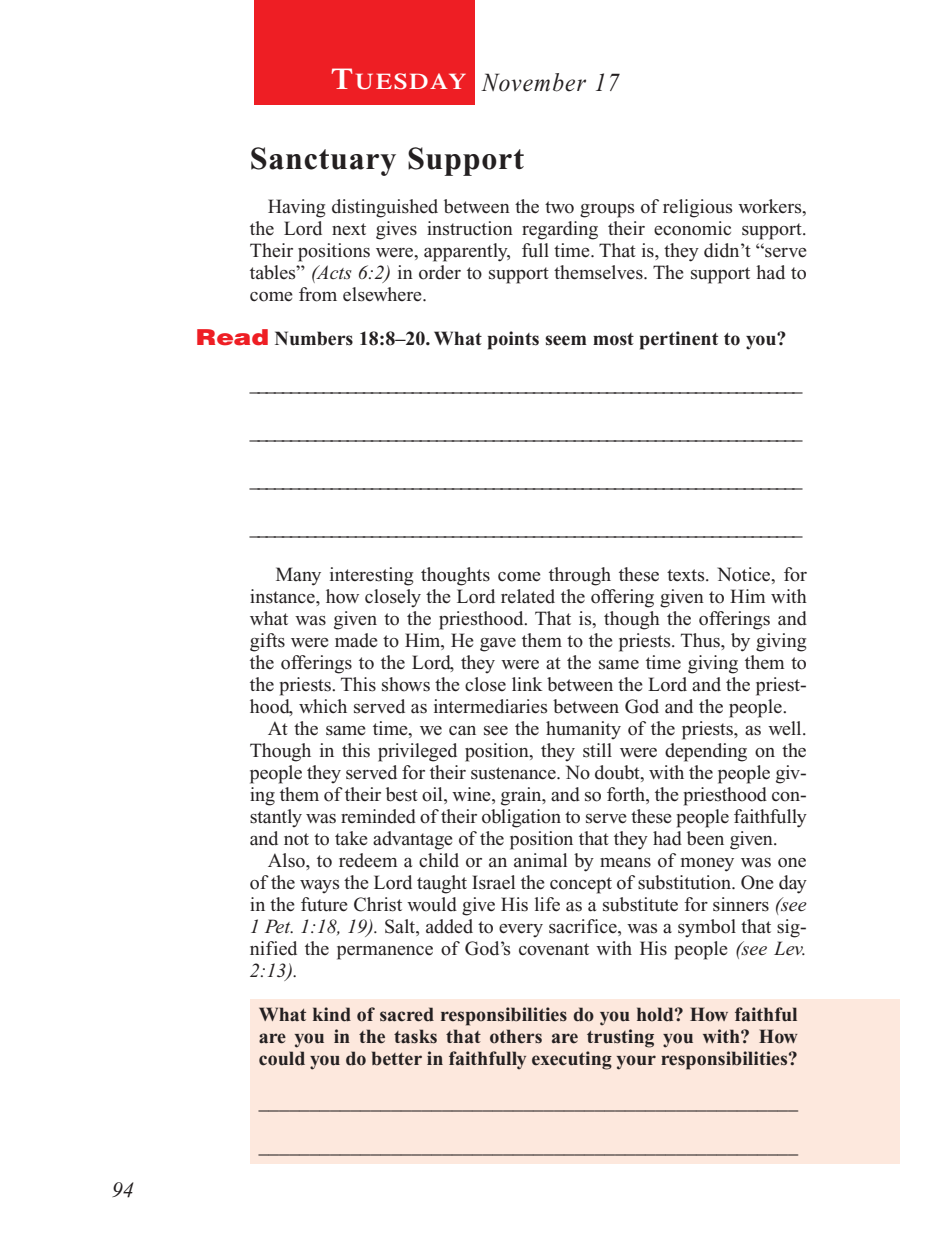
<style>
.page{position:relative;width:936px;height:1260px;background:#fff}
.page>*{position:absolute;margin:0;border:0;box-sizing:border-box;transform-origin:0 0}
.t1{font:700 32px "Times New Roman";letter-spacing:.025em;color:#231f20}
.t2{font:italic 26px "Times New Roman";letter-spacing:.05em;color:#231f20;scale:.9 1}
.t3{font:italic 22px "Times New Roman";color:#231f20}
.t4{font:20px/22px "Times New Roman";color:#231f20;text-align:justify}
.t5{font:italic 20px "Times New Roman";color:#231f20}
.t6{font:700 20px/22px "Times New Roman";color:#231f20;text-align:justify}
.s1{font-family:"Times";font-weight:600;font-style:normal;font-size:30px;color:#fff}
.s2{font-family:"Times";font-weight:600;font-style:normal;font-size:22.4px;color:#fff}
.s3{font-style:italic}
.s4{font-family:"Helvetica";font-weight:900;font-size:22px;color:#ee1e24}
</style>
<div class="page">
<div style="left:251px;top:999px;width:649px;height:164px;background:#fde8dd"></div>
<div style="left:255px;top:0;width:220px;height:105px;background:#ee1e24"></div>
<p class="t3" style="left:112px;top:1182px;width:23px">94</p>
<h2 class="t2" style="left:331px;top:73px;width:322px"><span class="s1">T</span><span class="s2">UESDAY</span> November 17</h2>
<h1 class="t1" style="left:250px;top:148px;width:276px">Sanctuary Support</h1>
<p class="t4" style="left:250px;top:197px;width:559px;text-indent:18px">Having distinguished between the two groups of religious workers, the Lord next gives instruction regarding their economic support.<br>Their positions were, apparently, full time. That is, they didn’t “serve tables” <span class="s3">(Acts 6:2)</span> in order to support themselves. The support had to come from elsewhere.</p>
<p class="t6" style="left:196px;top:329px;width:592px"><span class="s4">Read</span> Numbers 18:8–20. What points seem most pertinent to you?</p>
<p class="t5" style="left:250px;top:377px;width:554px">____________________________________________________________________</p>
<p class="t5" style="left:250px;top:425px;width:554px">____________________________________________________________________</p>
<p class="t5" style="left:250px;top:473px;width:554px">____________________________________________________________________</p>
<p class="t5" style="left:250px;top:521px;width:554px">____________________________________________________________________</p>
<p class="t4" style="left:275px;top:565px;width:533px">Many interesting thoughts come through these texts. Notice, for</p>
<p class="t4" style="left:250px;top:587px;width:559px">instance, how closely the Lord related the offering given to Him with</p>
<p class="t4" style="left:250px;top:609px;width:558px">what was given to the priesthood. That is, though the offerings and</p>
<p class="t4" style="left:250px;top:631px;width:559px">gifts were made to Him, He gave them to the priests. Thus, by giving</p>
<p class="t4" style="left:250px;top:653px;width:559px">the offerings to the Lord, they were at the same time giving them to</p>
<p class="t4" style="left:250px;top:675px;width:558px">the priests. This shows the close link between the Lord and the priest-</p>
<p class="t4" style="left:250px;top:697px;width:539px">hood, which served as intermediaries between God and the people.</p>
<p class="t4" style="left:268px;top:719px;width:540px">At the same time, we can see the humanity of the priests, as well.</p>
<p class="t4" style="left:250px;top:741px;width:559px">Though in this privileged position, they still were depending on the</p>
<p class="t4" style="left:250px;top:763px;width:558px">people they served for their sustenance. No doubt, with the people giv-</p>
<p class="t4" style="left:250px;top:785px;width:558px">ing them of their best oil, wine, grain, and so forth, the priesthood con-</p>
<p class="t4" style="left:250px;top:807px;width:559px">stantly was reminded of their obligation to serve these people faithfully</p>
<p class="t4" style="left:250px;top:829px;width:530px">and not to take advantage of the position that they had been given.</p>
<p class="t4" style="left:268px;top:851px;width:540px">Also, to redeem a child or an animal by means of money was one</p>
<p class="t4" style="left:250px;top:873px;width:559px">of the ways the Lord taught Israel the concept of substitution. One day</p>
<p class="t4" style="left:250px;top:895px;width:558px">in the future Christ would give His life as a substitute for sinners <span class="s3">(see</span></p>
<p class="t4" style="left:250px;top:917px;width:558px"><span class="s3">1 Pet. 1:18, 19).</span> Salt, added to every sacrifice, was a symbol that sig-</p>
<p class="t4" style="left:250px;top:939px;width:558px">nified the permanence of God’s covenant with His people <span class="s3">(see Lev.</span></p>
<p class="t5" style="left:250px;top:963px;width:50px">2:13).</p>
<p class="t6" style="left:259px;top:1005px;width:541px">What kind of sacred responsibilities do you hold? How faithful are you in the tasks that others are trusting you with? How could you do better in faithfully executing your responsibilities?</p>
<p class="t5" style="left:259px;top:1095px;width:541px">_____________________________________________________</p>
<p class="t5" style="left:259px;top:1139px;width:541px">_____________________________________________________</p>
</div>
